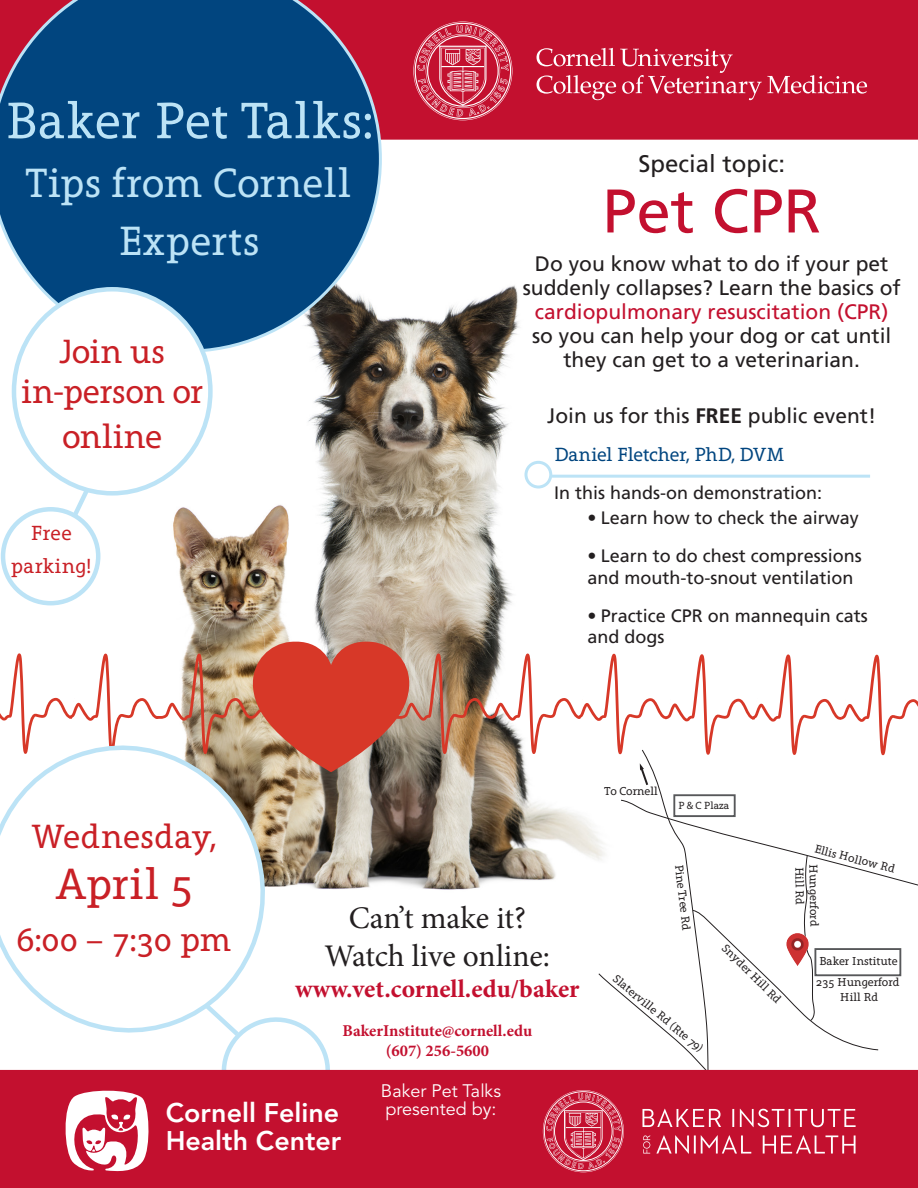
<style>
.page{position:relative;width:918px;height:1188px;background:#fff}
.page>*{position:absolute;margin:0;border:0;box-sizing:border-box;transform-origin:0 0}
.t1{font:61.5px "Frutiger LT Std";color:#c3102f}
.t2{font:52.5px "Grandesign Neue Serif";letter-spacing:.01em;color:#bce3f6}
.t3{font:45px "Grandesign Neue Serif";letter-spacing:.015em;color:#c92026}
.t4{font:42px/58.5px "Grandesign Neue Serif";letter-spacing:.015em;color:#bce3f6;text-align:center}
.t5{font:34.5px/39.8px "Grandesign Neue Serif";color:#c92026;text-align:center}
.t6{font:31.5px "Minion Pro";letter-spacing:-.005em;color:#231f20}
.t7{font:800 26.85px/28.3px "Avenir LT Std";color:#fff}
.t8{font:700 25.5px "Minion Pro";color:#c3102f}
.t9{font:24px "Frutiger LT Std";color:#231f20}
.t10{font:21px/24px "Frutiger LT Std";color:#231f20;text-align:center}
.t11{font:21px/33.8px "Grandesign Neue Serif";letter-spacing:.015em;color:#c92026;text-align:center}
.t12{font:19.5px "Grandesign Neue Serif";letter-spacing:-.01em;color:#01457f}
.t13{font:18px/21.6px "Frutiger LT Std";color:#231f20}
.t14{font:18px/18px "Avenir LT Std";color:#fff}
.t15{font:700 16.5px "Minion Pro";color:#c3102f}
.t16{font:11.85px/14.2px "Grandesign Neue Serif";color:#231f20;text-align:center}
.t17{font:10.65px "Grandesign Neue Serif";color:#231f20}
.s1{color:#c3102f}
.s2{font-weight:700}
</style>
<div class="page">
<img style="left:41px;top:285px;width:630px;height:605px">
<div style="left:382px;top:0;width:536px;height:140px;background:#c3102f"></div>
<svg style="left:0;top:0;width:382px;height:353px;background:#205082"></svg>
<img style="left:167px;top:638px;width:319px;height:134px">
<svg style="left:0;top:638px;width:167px;height:92px"></svg>
<svg style="left:0;top:730px;width:281px;height:303px"></svg>
<svg style="left:188px;top:988px;width:146px;height:82px"></svg>
<div style="left:0;top:1070px;width:918px;height:118px;background:#c3102f"></div>
<svg style="left:537px;top:48px;width:330px;height:52px;background:#cb304b"></svg>
<svg style="left:413px;top:22px;width:99px;height:98px;background:#cf425b"></svg>
<svg style="left:68px;top:482px;width:30px;height:41px"></svg>
<div style="left:14px;top:289px;width:196px;height:204px;background:#fff;border-radius:50%"></div>
<div style="left:12px;top:287px;width:201px;height:209px;border:4px solid #bce3f6;border-radius:50%"></div>
<div style="left:3px;top:509px;width:95px;height:94px;background:#fff;border-radius:50%"></div>
<div style="left:1px;top:507px;width:99px;height:98px;border:4px solid #bce3f6;border-radius:50%"></div>
<hr style="left:552px;top:475px;width:318px;height:3px;background:#bce3f6">
<div style="left:524px;top:461px;width:28px;height:28px;border:3px solid #bce3f6;border-radius:50%"></div>
<svg style="left:486px;top:638px;width:432px;height:534px"></svg>
<svg style="left:66px;top:1091px;width:85px;height:80px"></svg>
<p class="t2" style="left:5px;top:91px;width:370px">Baker Pet Talks:</p>
<p class="t4" style="left:26px;top:154px;width:326px">Tips from Cornell<br>Experts</p>
<h1 class="t5" style="left:21px;top:332px;width:183px">Join us in-person or</h1>
<h1 class="t5" style="left:62px;top:417px;width:102px">online</h1>
<h1 class="t11" style="left:11px;top:516px;width:81px">Free parking!</h1>
<h1 class="t9" style="left:638px;top:150px;width:148px">Special topic:</h1>
<h1 class="t1" style="left:602px;top:175px;width:220px">Pet CPR</h1>
<p class="t10" style="left:523px;top:252px;width:379px">Do you know what to do if your pet suddenly collapses? Learn the basics of <span class="s1">cardiopulmonary resuscitation (CPR) </span>so you can help your dog or cat until they can get to a veterinarian.</p>
<p class="t10" style="left:547px;top:404px;width:331px">Join us for this <span class="s2">FREE</span> public event!</p>
<p class="t12" style="left:554px;top:443px;width:232px">Daniel Fletcher, PhD, DVM</p>
<p class="t13" style="left:554px;top:482px;width:270px">In this hands-on demonstration:</p>
<p class="t13" style="left:587px;top:507px;width:273px">• Learn how to check the airway</p>
<p class="t13" style="left:587px;top:545px;width:276px">• Learn to do chest compressions and mouth-to-snout ventilation</p>
<p class="t13" style="left:587px;top:605px;width:282px">• Practice CPR on mannequin cats and dogs</p>
<p class="t16" style="left:605px;top:784px;width:55px">To Cornell</p>
<p class="t17" style="left:678px;top:800px;width:53px">P &amp; C Plaza</p>
<h1 class="t5" style="left:32px;top:817px;width:186px">Wednesday,</h1>
<h1 class="t3" style="left:55px;top:859px;width:140px">April 5</h1>
<h1 class="t5" style="left:17px;top:920px;width:216px">6:00 – 7:30 pm</h1>
<h1 class="t6" style="left:349px;top:897px;width:179px">Can’t make it?</h1>
<h1 class="t6" style="left:325px;top:935px;width:227px">Watch live online:</h1>
<p class="t8" style="left:295px;top:971px;width:286px">www.vet.cornell.edu/baker</p>
<p class="t15" style="left:343px;top:1020px;width:191px">BakerInstitute@cornell.edu</p>
<p class="t15" style="left:386px;top:1039px;width:105px">(607) 256-5600</p>
<p class="t7" style="left:166px;top:1098px;width:177px">Cornell Feline<br>Health Center</p>
<p class="t14" style="left:381px;top:1082px;width:122px">Baker Pet Talks presented by:</p>
<p class="t16" style="left:817px;top:841px;width:84px;rotate:15deg">Ellis Hollow Rd</p>
<p class="t16" style="left:686px;top:863px;width:68px;rotate:83deg">Pine Tree Rd</p>
<p class="t16" style="left:806px;top:866px;width:40px;rotate:89deg">Hill Rd</p>
<p class="t16" style="left:821px;top:864px;width:64px;rotate:89deg">Hungerford</p>
<p class="t16" style="left:619px;top:972px;width:115px;rotate:40deg">Slaterville Rd (Rte 79)</p>
<p class="t16" style="left:729px;top:941px;width:80px;rotate:45deg">Snyder Hill Rd</p>
<p class="t16" style="left:819px;top:954px;width:80px">Baker Institute</p>
<p class="t16" style="left:816px;top:975px;width:85px">235 Hungerford<br>Hill Rd</p>
</div>
